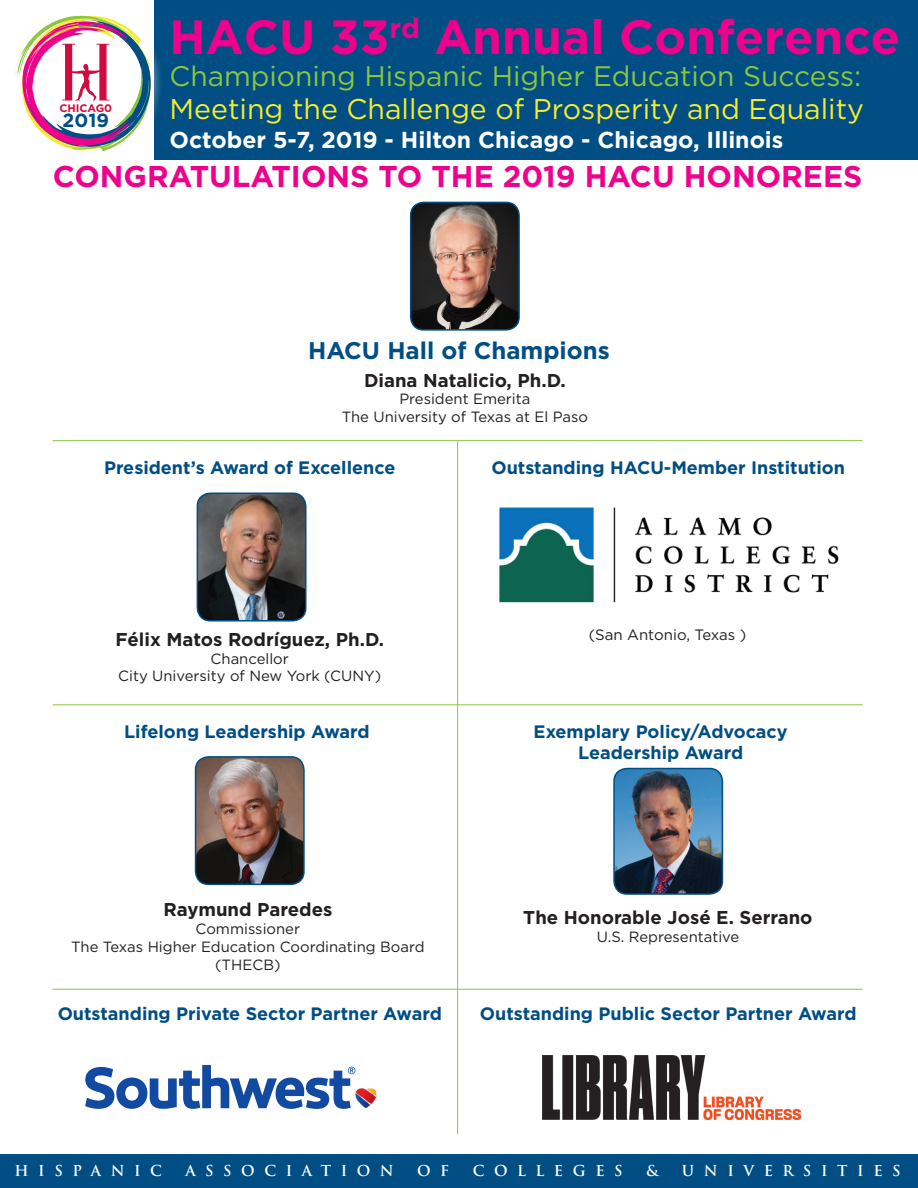
<style>
.page{position:relative;width:918px;height:1188px;background:#fff}
.page>*{position:absolute;margin:0;border:0;box-sizing:border-box;transform-origin:0 0}
.t1{font:700 48px "Gotham";color:#ed028c}
.t2{font:700 30px "Gotham";color:#ed028c}
.t3{font:28.5px "Gotham";color:#f4ed2f}
.t4{font:28.2px "Gotham";color:#8bc63e}
.t5{font:700 24px "Gotham";color:#004e83}
.t6{font:700 23.1px "Gotham";color:#fff}
.t7{font:700 19.05px "Gotham";color:#004e83}
.t8{font:700 18.6px "Gotham";color:#231f20}
.t9{font:700 18px/21.6px "Gotham";color:#004e83;text-align:center}
.t10{font:15px "Gotham";color:#231f20}
.t11{font:14.85px/17.9px "Gotham";color:#231f20;text-align:center}
.t12{font:700 14.7px "Trajan Pro";letter-spacing:.65em;color:#fff}
.t13{font:700 10.95px "Gotham";color:#cd0d40}
</style>
<div class="page">
<div style="left:154px;top:0;width:764px;height:160px;background:#004e83"></div>
<div style="left:2px;top:3px;width:162px;height:161px;background:#fff;opacity:.75"></div>
<svg style="left:14px;top:16px;width:138px;height:135px"></svg>
<hr style="left:53px;top:440px;width:810px;height:1px;background:#8bc63e">
<div style="left:0;top:1154px;width:918px;height:34px;background:#004e83"></div>
<img style="left:196px;top:757px;width:108px;height:127px">
<div style="left:195px;top:756px;width:110px;height:129px;border:2px solid #004e83;border-radius:13px"></div>
<img style="left:197px;top:493px;width:107px;height:128px">
<div style="left:197px;top:493px;width:110px;height:129px;border:2px solid #004e83;border-radius:13px"></div>
<img style="left:614px;top:769px;width:108px;height:123px">
<div style="left:613px;top:768px;width:110px;height:127px;border:2px solid #004e83;border-radius:13px"></div>
<img style="left:499px;top:507px;width:340px;height:96px">
<svg style="left:85px;top:1065px;width:292px;height:44px"></svg>
<img style="left:543px;top:1055px;width:258px;height:64px">
<img style="left:411px;top:202px;width:108px;height:126px">
<div style="left:410px;top:202px;width:110px;height:129px;border:2px solid #004e83;border-radius:13px"></div>
<hr style="left:53px;top:704px;width:810px;height:1px;background:#8bc63e">
<hr style="left:53px;top:989px;width:810px;height:1px;background:#8bc63e">
<hr style="left:457px;top:441px;width:1px;height:693px;background:#8bc63e">
<p class="t13" style="left:59px;top:101px;width:54px">CHICAG0</p>
<p class="t7" style="left:63px;top:109px;width:48px">2019</p>
<h1 class="t1" style="left:170px;top:9px;width:732px">HACU 33<sup>rd</sup> Annual Conference</h1>
<h3 class="t4" style="left:170px;top:61px;width:693px">Championing Hispanic Higher Education Success:</h3>
<h3 class="t3" style="left:170px;top:93px;width:696px">Meeting the Challenge of Prosperity and Equality</h3>
<p class="t6" style="left:170px;top:127px;width:615px">October 5-7, 2019 - Hilton Chicago - Chicago, Illinois</p>
<h2 class="t2" style="left:53px;top:159px;width:811px">CONGRATULATIONS TO THE 2019 HACU HONOREES</h2>
<h3 class="t5" style="left:308px;top:337px;width:303px">HACU Hall of Champions</h3>
<p class="t8" style="left:364px;top:369px;width:203px">Diana Natalicio, Ph.D.</p>
<p class="t11" style="left:342px;top:390px;width:248px">President Emerita<br>The University of Texas at El Paso</p>
<p class="t9" style="left:104px;top:456px;width:293px">President’s Award of Excellence</p>
<p class="t9" style="left:491px;top:456px;width:355px">Outstanding HACU-Member Institution</p>
<p class="t8" style="left:115px;top:629px;width:270px">Félix Matos Rodríguez, Ph.D.</p>
<p class="t11" style="left:118px;top:649px;width:265px">Chancellor<br>City University of New York (CUNY)</p>
<p class="t10" style="left:589px;top:626px;width:159px">(San Antonio, Texas )</p>
<p class="t9" style="left:124px;top:720px;width:247px">Lifelong Leadership Award</p>
<p class="t9" style="left:534px;top:720px;width:255px">Exemplary Policy/Advocacy<br>Leadership Award</p>
<p class="t8" style="left:163px;top:899px;width:171px">Raymund Paredes</p>
<p class="t11" style="left:71px;top:920px;width:355px">Commissioner<br>The Texas Higher Education Coordinating Board (THECB)</p>
<p class="t8" style="left:523px;top:906px;width:291px">The Honorable José E. Serrano</p>
<p class="t11" style="left:597px;top:927px;width:144px">U.S. Representative</p>
<p class="t9" style="left:58px;top:1002px;width:386px">Outstanding Private Sector Partner Award</p>
<p class="t9" style="left:480px;top:1002px;width:378px">Outstanding Public Sector Partner Award</p>
<p class="t12" style="left:14px;top:1162px;width:149px">HISPANIC</p>
<p class="t12" style="left:185px;top:1162px;width:210px">ASSOCIATION</p>
<p class="t12" style="left:417px;top:1162px;width:34px">O F</p>
<p class="t12" style="left:473px;top:1162px;width:151px">COLLEGES</p>
<p class="t12" style="left:646px;top:1162px;width:14px">&amp;</p>
<p class="t12" style="left:682px;top:1162px;width:220px">UNIVERSITIES</p>
</div>
